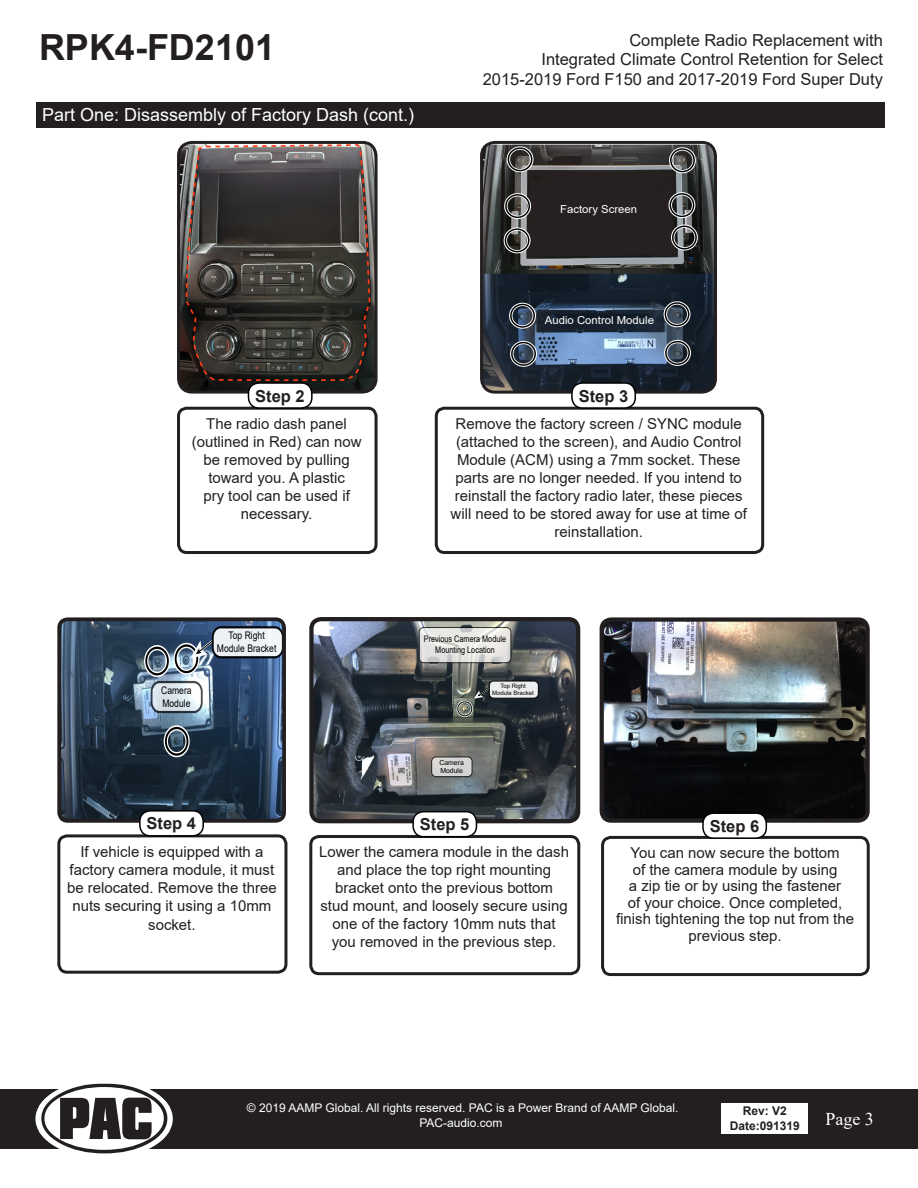
<style>
.page{position:relative;width:918px;height:1188px;background:#fff}
.page>*{position:absolute;margin:0;border:0;box-sizing:border-box;transform-origin:0 0}
.t1{font:700 36px "Arial";color:#231f20}
.t2{font:18px "Arial";color:#fff}
.t3{font:18px "Times New Roman";color:#fff}
.t4{font:16.5px/19.8px "Arial";color:#231f20;text-align:right}
.t5{font:700 16.5px "Arial";color:#231f20}
.Body_text{font:15px/18px "Arial";color:#231f20;text-align:center}
.t6{font:12px/14.4px "Arial";color:#fff;text-align:center}
.t7{font:700 12px/14.4px "Arial";color:#231f20;text-align:center}
.t8{font:10.95px "Arial";color:#fff;scale:1.04 1}
.t9{font:10.5px/12.6px "Arial";color:#000;scale:.82 1}
.t10{font:9px/10.8px "Arial";color:#000;text-align:center;scale:.81 1}
.t11{font:6.9px/8.2px "Arial";color:#000}
.t12{font:6px/7.2px "Arial";color:#000;text-align:center}
</style>
<div class="page">
<div style="left:0;top:1089px;width:918px;height:60px;background:#231f20"></div>
<svg style="left:39px;top:1083px;width:130px;height:71px"></svg>
<div style="left:721px;top:1104px;width:87px;height:30px;background:#fff"></div>
<img style="left:314px;top:622px;width:261px;height:196px">
<svg style="left:474px;top:686px;width:17px;height:13px"></svg>
<div style="left:489px;top:681px;width:49px;height:17px;background:#ecedee;border-radius:4px"></div>
<div style="left:489px;top:681px;width:50px;height:18px;border:1px solid #000;border-radius:4px"></div>
<div style="left:457px;top:701px;width:16px;height:16px;border:2px solid #fff;border-radius:50%"></div>
<div style="left:457px;top:701px;width:15px;height:15px;border:1px solid #000;border-radius:50%"></div>
<svg style="left:419px;top:628px;width:92px;height:35px;background:#e5e5e2"></svg>
<div style="left:419px;top:627px;width:92px;height:36px;border:1px solid #000;border-radius:4px"></div>
<div style="left:432px;top:757px;width:40px;height:20px;background:#d5d6d5;border-radius:4px"></div>
<div style="left:431px;top:756px;width:42px;height:21px;border:1px solid #000;border-radius:4px"></div>
<div style="left:309px;top:617px;width:271px;height:206px;border:4px solid #231f20;border-radius:10px"></div>
<div style="left:309px;top:835px;width:271px;height:140px;border:3px solid #231f20;border-radius:8px"></div>
<img style="left:605px;top:622px;width:260px;height:196px">
<div style="left:600px;top:617px;width:270px;height:206px;border:4px solid #231f20;border-radius:10px"></div>
<div style="left:601px;top:836px;width:269px;height:140px;border:3px solid #231f20;border-radius:8px"></div>
<img style="left:62px;top:622px;width:219px;height:196px">
<svg style="left:151px;top:681px;width:52px;height:32px;background:#c2cbd2"></svg>
<div style="left:173px;top:643px;width:27px;height:32px;border:5px solid #fff;border-radius:50%"></div>
<div style="left:175px;top:645px;width:23px;height:28px;border:2px solid #000;border-radius:50%"></div>
<div style="left:144px;top:645px;width:26px;height:32px;border:5px solid #fff;border-radius:50%"></div>
<div style="left:145px;top:647px;width:24px;height:28px;border:2px solid #000;border-radius:50%"></div>
<div style="left:163px;top:726px;width:27px;height:31px;border:5px solid #fff;border-radius:50%"></div>
<div style="left:165px;top:727px;width:24px;height:29px;border:2px solid #000;border-radius:50%"></div>
<svg style="left:191px;top:626px;width:90px;height:32px"></svg>
<div style="left:57px;top:617px;width:229px;height:206px;border:4px solid #231f20;border-radius:9px"></div>
<div style="left:57px;top:834px;width:230px;height:140px;border:3px solid #231f20;border-radius:8px"></div>
<div style="left:36px;top:102px;width:849px;height:25px;background:#231f20"></div>
<div style="left:140px;top:811px;width:63px;height:25px;background:#fff;border-radius:11px"></div>
<div style="left:139px;top:810px;width:65px;height:27px;border:2px solid #000;border-radius:11px"></div>
<div style="left:703px;top:813px;width:63px;height:25px;background:#fff;border-radius:11px"></div>
<div style="left:702px;top:812px;width:65px;height:27px;border:2px solid #000;border-radius:11px"></div>
<div style="left:413px;top:812px;width:63px;height:25px;background:#fff;border-radius:11px"></div>
<div style="left:412px;top:811px;width:65px;height:26px;border:2px solid #000;border-radius:11px"></div>
<img style="left:482px;top:145px;width:233px;height:129px">
<img style="left:484px;top:274px;width:229px;height:116px">
<div style="left:507px;top:146px;width:26px;height:26px;border:3px solid #fff;border-radius:50%"></div>
<div style="left:508px;top:147px;width:24px;height:24px;border:1px solid #000;border-radius:50%"></div>
<div style="left:504px;top:193px;width:27px;height:26px;border:3px solid #fff;border-radius:50%"></div>
<div style="left:505px;top:194px;width:25px;height:24px;border:1px solid #000;border-radius:50%"></div>
<div style="left:504px;top:227px;width:27px;height:26px;border:3px solid #fff;border-radius:50%"></div>
<div style="left:505px;top:228px;width:24px;height:24px;border:1px solid #000;border-radius:50%"></div>
<div style="left:509px;top:303px;width:27px;height:26px;border:3px solid #fff;border-radius:50%"></div>
<div style="left:510px;top:304px;width:25px;height:24px;border:1px solid #000;border-radius:50%"></div>
<div style="left:510px;top:341px;width:27px;height:26px;border:3px solid #fff;border-radius:50%"></div>
<div style="left:511px;top:342px;width:25px;height:24px;border:1px solid #000;border-radius:50%"></div>
<div style="left:669px;top:147px;width:27px;height:26px;border:3px solid #fff;border-radius:50%"></div>
<div style="left:670px;top:148px;width:25px;height:24px;border:1px solid #000;border-radius:50%"></div>
<div style="left:669px;top:192px;width:26px;height:26px;border:3px solid #fff;border-radius:50%"></div>
<div style="left:670px;top:193px;width:24px;height:24px;border:1px solid #000;border-radius:50%"></div>
<div style="left:671px;top:225px;width:27px;height:26px;border:3px solid #fff;border-radius:50%"></div>
<div style="left:672px;top:226px;width:25px;height:24px;border:1px solid #000;border-radius:50%"></div>
<div style="left:664px;top:301px;width:26px;height:26px;border:3px solid #fff;border-radius:50%"></div>
<div style="left:665px;top:302px;width:24px;height:24px;border:1px solid #000;border-radius:50%"></div>
<div style="left:664px;top:340px;width:27px;height:26px;border:3px solid #fff;border-radius:50%"></div>
<div style="left:665px;top:341px;width:25px;height:24px;border:1px solid #000;border-radius:50%"></div>
<div style="left:480px;top:141px;width:237px;height:253px;border:3px solid #231f20;border-radius:14px"></div>
<div style="left:435px;top:407px;width:329px;height:147px;border:3px solid #231f20;border-radius:8px"></div>
<div style="left:572px;top:383px;width:63px;height:25px;background:#fff;border-radius:11px"></div>
<div style="left:571px;top:382px;width:65px;height:27px;border:2px solid #000;border-radius:11px"></div>
<img style="left:179px;top:143px;width:195px;height:247px">
<svg style="left:185px;top:147px;width:186px;height:235px;background:#423e3b"></svg>
<svg style="left:197px;top:145px;width:164px;height:8px"></svg>
<div style="left:177px;top:141px;width:201px;height:253px;border:3px solid #231f20;border-radius:14px"></div>
<div style="left:177px;top:407px;width:201px;height:147px;border:3px solid #231f20;border-radius:8px"></div>
<div style="left:248px;top:383px;width:64px;height:25px;background:#fff;border-radius:11px"></div>
<div style="left:248px;top:382px;width:65px;height:27px;border:2px solid #000;border-radius:11px"></div>
<h1 class="t1" style="left:39px;top:22px;width:238px">RPK4-FD2101</h1>
<p class="t2" style="left:42px;top:102px;width:374px">Part One: Disassembly of Factory Dash (cont.)</p>
<p class="t4" style="left:483px;top:30px;width:402px">Complete Radio Replacement with<br>Integrated Climate Control Retention for Select<br>2015-2019 Ford F150 and 2017-2019 Ford Super Duty</p>
<p class="t8" style="left:560px;top:201px;width:76px">Factory Screen</p>
<p class="t8" style="left:545px;top:312px;width:106px">Audio Control Module</p>
<p class="t5" style="left:255px;top:384px;width:51px">Step 2</p>
<p class="t5" style="left:579px;top:384px;width:51px">Step 3</p>
<p class="Body_text" style="left:192px;top:415px;width:171px">The radio dash panel (outlined in Red) can now be removed by pulling toward you. A plastic<br>pry tool can be used if necessary.</p>
<p class="Body_text" style="left:451px;top:415px;width:298px">Remove the factory screen / SYNC module (attached to the screen), and Audio Control Module (ACM) using a 7mm socket. These parts are no longer needed. If you intend to reinstall the factory radio later, these pieces will need to be stored away for use at time of reinstallation.</p>
<p class="t9" style="left:217px;top:629px;width:74px;text-align:center">Top Right<br>Module Bracket</p>
<p class="t10" style="left:424px;top:633px;width:103px">Previous Camera Module<br>Mounting Location</p>
<p class="t9" style="left:161px;top:684px;width:39px">Camera<br>Module</p>
<p class="t12" style="left:492px;top:682px;width:43px">Top Right<br>Module Bracket</p>
<p class="t11" style="left:439px;top:758px;width:26px">Camera<br>Module</p>
<p class="t5" style="left:147px;top:812px;width:51px">Step 4</p>
<p class="t5" style="left:420px;top:813px;width:51px">Step 5</p>
<p class="t5" style="left:710px;top:814px;width:51px">Step 6</p>
<p class="Body_text" style="left:67px;top:842px;width:211px">If vehicle is equipped with a factory camera module, it must be relocated. Remove the three nuts securing it using a 10mm</p>
<p class="Body_text" style="left:148px;top:916px;width:49px">socket.</p>
<p class="Body_text" style="left:319px;top:843px;width:252px">Lower the camera module in the dash and place the top right mounting bracket onto the previous bottom stud mount, and loosely secure using one of the factory 10mm nuts that you removed in the previous step.</p>
<p class="Body_text" style="left:616px;top:844px;width:240px;line-height:16.5px">You can now secure the bottom<br>of the camera module by using<br>a zip tie or by using the fastener<br>of your choice. Once completed, finish tightening the top nut from the previous step.</p>
<p class="t6" style="left:247px;top:1101px;width:433px">© 2019 AAMP Global. All rights reserved. PAC is a Power Brand of AAMP Global.<br>PAC-audio.com</p>
<p class="t3" style="left:825px;top:1106px;width:50px">Page 3</p>
<p class="t7" style="left:730px;top:1104px;width:72px">Rev: V2<br>Date:091319</p>
</div>
